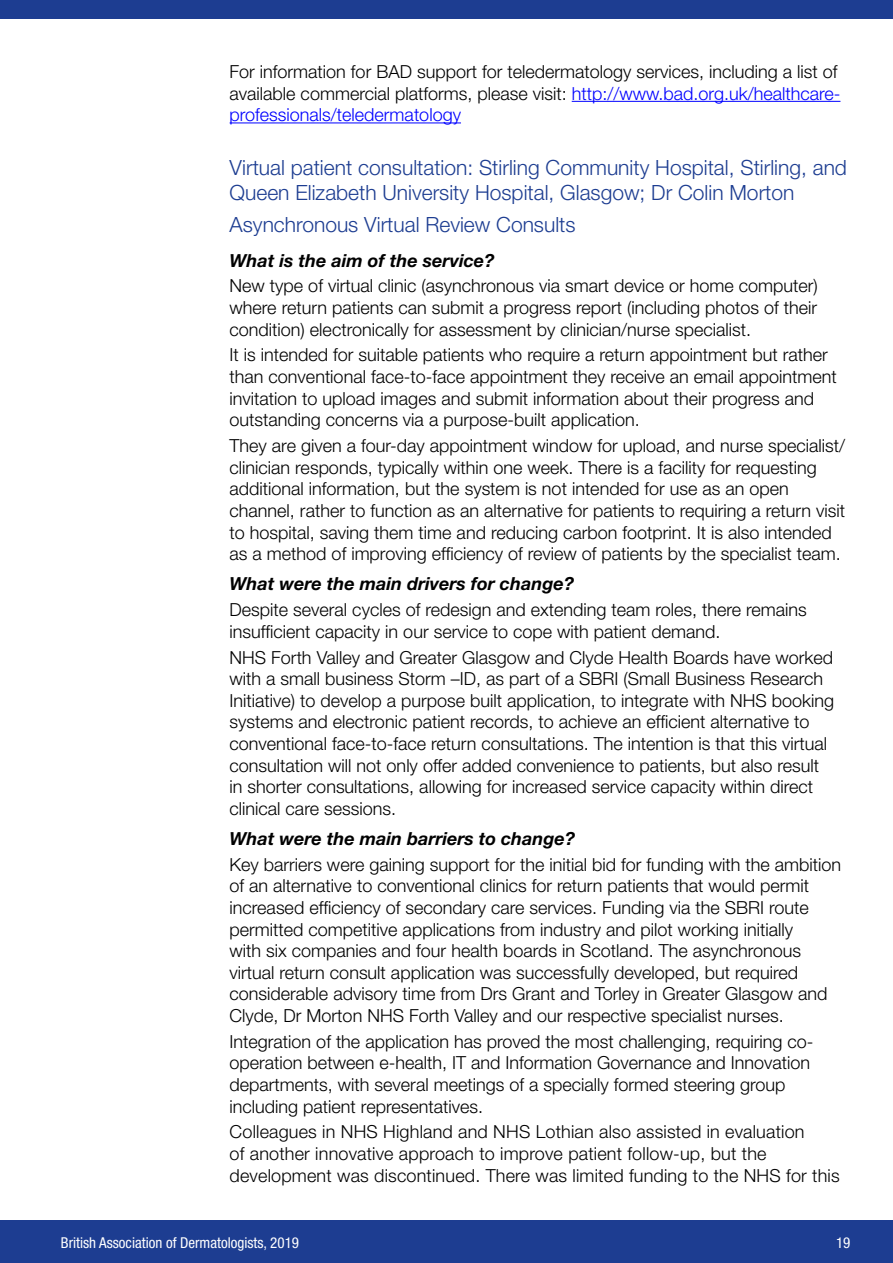
<style>
.page{position:relative;width:893px;height:1263px;background:#fff}
.page>*{position:absolute;margin:0;border:0;box-sizing:border-box;transform-origin:0 0}
.t1{font:300 21px/24.2px "Helvetica Neue";color:#1d3d91}
.t2{font:300 18px/21.6px "Helvetica Neue";color:#000}
.t3{font:italic 700 18px "Helvetica Neue";color:#000}
.t4{font:condensed 15px "Helvetica Neue";color:#fff}
.s1{color:#00f}
</style>
<div class="page">
<div style="left:0;top:1220px;width:893px;height:43px;background:#1d3d91"></div>
<div style="left:0;top:0;width:893px;height:19px;background:#1d3d91"></div>
<hr style="left:572px;top:101px;width:268px;height:1px;background:#00f">
<hr style="left:230px;top:122px;width:231px;height:1px;background:#00f">
<p class="t2" style="left:230px;top:60px;width:612px">For information for BAD support for teledermatology services, including a list of available commercial platforms, please visit: <span class="s1">http://www.bad.org.uk/healthcare&shy;professionals/teledermatology</span></p>
<p class="t1" style="left:230px;top:155px;width:619px">Virtual patient consultation: Stirling Community Hospital, Stirling, and<br>Queen Elizabeth University Hospital, Glasgow; Dr Colin Morton</p>
<p class="t1" style="left:230px;top:212px;width:347px">Asynchronous Virtual Review Consults</p>
<p class="t3" style="left:230px;top:249px;width:266px">What is the aim of the service?</p>
<p class="t2" style="left:230px;top:275px;width:590px;text-align:justify">New type of virtual clinic (asynchronous via smart device or home computer) where return patients can submit a progress report (including photos of their condition) electronically for assessment by clinician/nurse specialist.</p>
<p class="t2" style="left:230px;top:344px;width:609px">It is intended for suitable patients who require a return appointment but rather than conventional face-to-face appointment they receive an email appointment invitation to upload images and submit information about their progress and outstanding concerns via a purpose-built application.</p>
<p class="t2" style="left:230px;top:435px;width:617px">They are given a four-day appointment window for upload, and nurse specialist/ clinician responds, typically within one week. There is a facility for requesting additional information, but the system is not intended for use as an open channel, rather to function as an alternative for patients to requiring a return visit to hospital, saving them time and reducing carbon footprint. It is also intended as a method of improving efficiency of review of patients by the specialist team.</p>
<p class="t3" style="left:230px;top:573px;width:346px">What were the main drivers for change?</p>
<p class="t2" style="left:230px;top:598px;width:579px">Despite several cycles of redesign and extending team roles, there remains insufficient capacity in our service to cope with patient demand.</p>
<p class="t2" style="left:230px;top:646px;width:606px">NHS Forth Valley and Greater Glasgow and Clyde Health Boards have worked with a small business Storm –ID, as part of a SBRI (Small Business Research Initiative) to develop a purpose built application, to integrate with NHS booking systems and electronic patient records, to achieve an efficient alternative to conventional face-to-face return consultations. The intention is that this virtual consultation will not only offer added convenience to patients, but also result in shorter consultations, allowing for increased service capacity within direct clinical care sessions.</p>
<p class="t3" style="left:230px;top:827px;width:347px">What were the main barriers to change?</p>
<p class="t2" style="left:230px;top:853px;width:613px">Key barriers were gaining support for the initial bid for funding with the ambition of an alternative to conventional clinics for return patients that would permit increased efficiency of secondary care services. Funding via the SBRI route permitted competitive applications from industry and pilot working initially<br>with six companies and four health boards in Scotland. The asynchronous virtual return consult application was successfully developed, but required considerable advisory time from Drs Grant and Torley in Greater Glasgow and Clyde, Dr Morton NHS Forth Valley and our respective specialist nurses.</p>
<p class="t2" style="left:230px;top:1030px;width:585px">Integration of the application has proved the most challenging, requiring co&shy;operation between e-health, IT and Information Governance and Innovation departments, with several meetings of a specially formed steering group including patient representatives.</p>
<p class="t2" style="left:230px;top:1121px;width:612px">Colleagues in NHS Highland and NHS Lothian also assisted in evaluation<br>of another innovative approach to improve patient follow-up, but the development was discontinued. There was limited funding to the NHS for this</p>
<p class="t4" style="left:61px;top:1234px;width:240px">British Association of Dermatologists, 2019</p>
<p class="t4" style="left:836px;top:1234px;width:16px">19</p>
</div>
